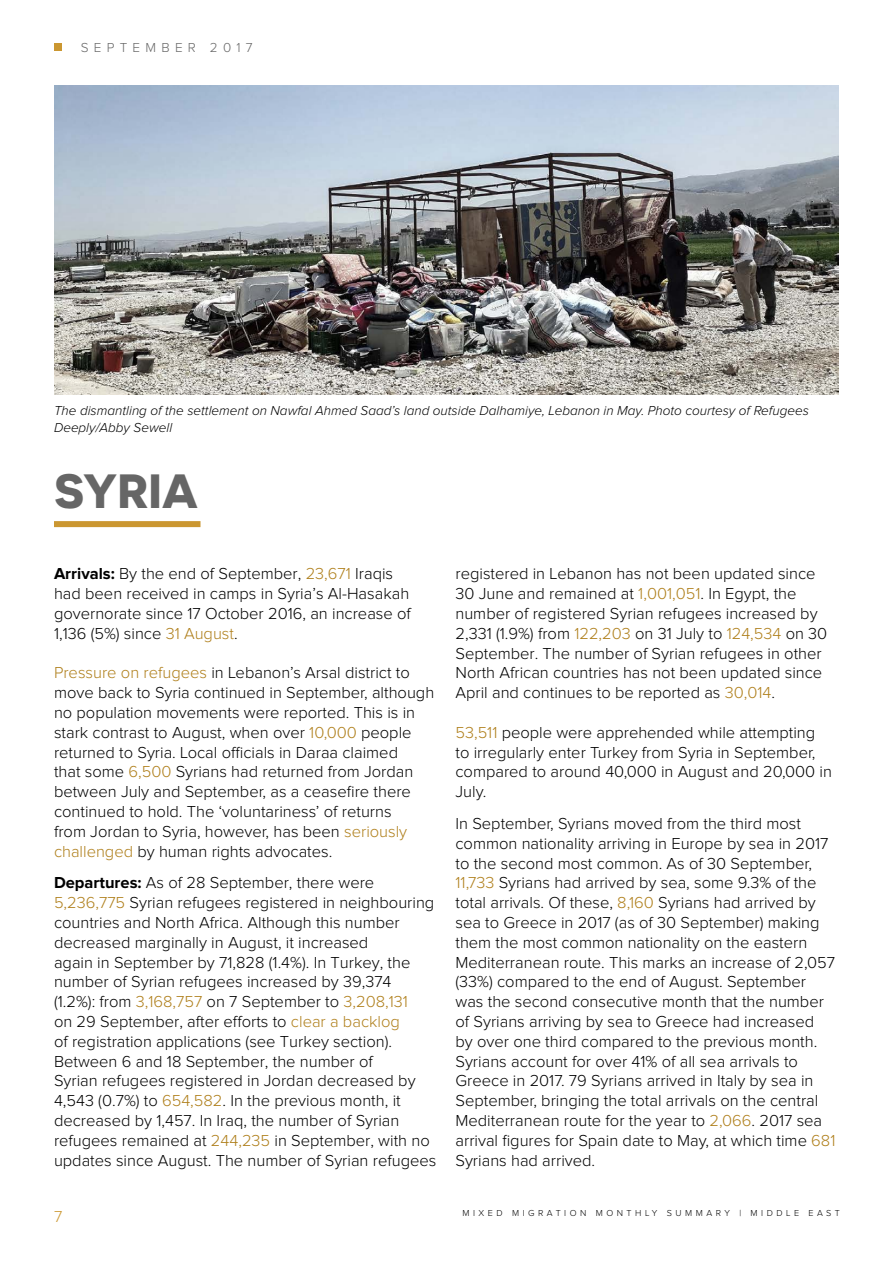
<style>
.page{position:relative;width:893px;height:1263px;background:#fff}
.page>*{position:absolute;margin:0;border:0;box-sizing:border-box;transform-origin:0 0}
.t1{font:700 48px "Novecentosanswide";color:#666}
.t2{font:300 16.5px/19.8px "Proxima Nova";color:#000}
.t3{font:300 16.5px "Proxima Nova";color:#c93}
.t4{font:italic 300 13.5px/16.2px "Proxima Nova";color:#000}
.t5{font:300 13.5px "Proxima Nova";letter-spacing:.39em;color:#666}
.t6{font:300 9px "Proxima Nova";letter-spacing:.39em;color:#000}
.s1{font-weight:700}
.s2{color:#af7f1b}
</style>
<div class="page">
<div style="left:54px;top:43px;width:7px;height:8px;background:#cb9731"></div>
<div style="left:54px;top:521px;width:146px;height:6px;background:#cb9731"></div>
<img style="left:54px;top:85px;width:785px;height:310px">
<p class="t5" style="left:81px;top:41px;width:117px">SEPTEMBER</p>
<p class="t5" style="left:210px;top:41px;width:44px">2017</p>
<p class="t4" style="left:54px;top:403px;width:756px">The dismantling of the settlement on Nawfal Ahmed Saad s’ land outside Dalhamiye, Lebanon in May. Photo courtesy of Refugees<br>Deeply/Abby Sewell</p>
<h1 class="t1" style="left:54px;top:461px;width:146px">SYRIA</h1>
<p class="t2" style="left:54px;top:565px;width:358px"><span class="s1">Arrivals:</span> By the end of September, <span class="s2">23,671</span> Iraqis had been received in camps in Syria s’ Al-Hasakah governorate since 17 October 2016, an increase of 1,136 (5%) since <span class="s2">31 August</span>.</p>
<p class="t2" style="left:54px;top:664px;width:382px"><span class="s2">Pressure on refugees</span> in Lebanon s’ Arsal district to move back to Syria continued in September, although no population movements were reported. This is in stark contrast to August, when over <span class="s2">10,000</span> people returned to Syria. Local officials in Daraa claimed<br>that some <span class="s2">6,500</span> Syrians had returned from Jordan between July and September, as a ceasefire there continued to hold. The ‘voluntariness’ of returns<br>from Jordan to Syria, however, has been <span class="s2">seriously challenged</span> by human rights advocates.</p>
<p class="t2" style="left:54px;top:874px;width:384px"><span class="s1">Departures:</span> As of 28 September, there were <span class="s2">5,236,775</span> Syrian refugees registered in neighbouring countries and North Africa. Although this number decreased marginally in August it, increased<br>again in September by 71,828 (1.4% I n.) Turkey, the number of Syrian refugees increased by 39,374<br>(1.2% :) from <span class="s2">3,168,757</span> on 7 September to <span class="s2">3,208,131<br></span>on 29 September, after efforts to <span class="s2">clear a backlog<br></span>of registration applications (see Turkey section .( Between 6 and 18 September, the number of<br>Syrian refugees registered in Jordan decreased by 4,543 (0.7%) to <span class="s2">654,582</span>. In the previous month it, decreased by 1,457. In Iraq, the number of Syrian refugees remained at <span class="s2">244,235</span> in September, with no updates since August. The number of Syrian refugees</p>
<p class="t2" style="left:455px;top:565px;width:373px">registered in Lebanon has not been updated since 30 June and remained at <span class="s2">1,001,051</span>. In Egypt, the number of registered Syrian refugees increased by 2,331 (1.9%) from <span class="s2">122,203</span> on 31 July to <span class="s2">124,534</span> on 30<br>September. The number of Syrian refugees in other North African countries has not been updated since April and continues to be reported as <span class="s2">30,014</span>.</p>
<p class="t2" style="left:455px;top:723px;width:378px"><span class="s2">53,511</span> people were apprehended while attempting to irregularly enter Turkey from Syria in September, compared to around 40,000 in August and 20,000 in July.</p>
<p class="t2" style="left:455px;top:814px;width:381px">In September, Syrians moved from the third most common nationality arriving in Europe by sea in 2017 to the second most common. As of 30 September, <span class="s2">11,733</span> Syrians had arrived by sea, some 9.3% of the total arrivals. Of these, <span class="s2">8,160</span> Syrians had arrived by sea to Greece in 2017 (as of 30 September) making them the most common nationality on the eastern Mediterranean route. This marks an increase of 2,057 (33%) compared to the end of August. September was the second consecutive month that the number of Syrians arriving by sea to Greece had increased by over one third compared to the previous month.<br>Syrians account for over 41% of all sea arrivals to Greece in 2017. 79 Syrians arrived in Italy by sea in September, bringing the total arrivals on the central Mediterranean route for the year to <span class="s2">2,066</span>. 2017 sea arrival figures for Spain date to May, at which time <span class="s2">681<br></span>Syrians had arrived.</p>
<p class="t6" style="left:739px;top:1209px;width:3px">|</p>
<p class="t3" style="left:54px;top:1209px;width:10px">7</p>
<p class="t6" style="left:808px;top:1209px;width:33px">EAST</p>
<p class="t6" style="left:512px;top:1209px;width:76px">MIGRATION</p>
<p class="t6" style="left:596px;top:1209px;width:63px">MONTHLY</p>
<p class="t6" style="left:667px;top:1209px;width:65px">SUMMARY</p>
<p class="t6" style="left:462px;top:1209px;width:42px">MIXED</p>
<p class="t6" style="left:751px;top:1209px;width:50px">MIDDLE</p>
</div>
